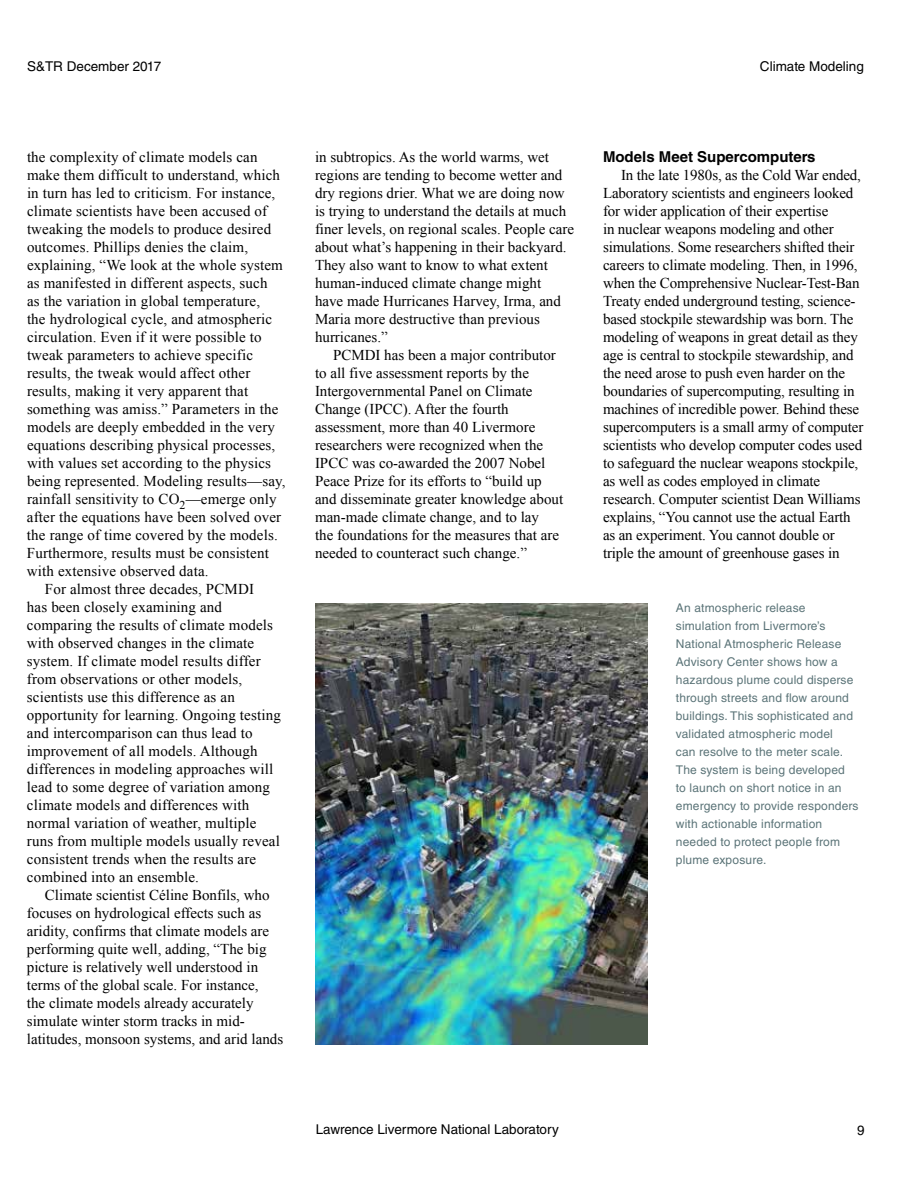
<style>
.page{position:relative;width:918px;height:1188px;background:#fff}
.page>*{position:absolute;margin:0;border:0;box-sizing:border-box;transform-origin:0 0}
.t1{font:15px/18px "Times New Roman";color:#000}
.t2{font:700 15px "Helvetica LT Std";color:#000}
.t3{font:13.5px "Helvetica LT Std";color:#000}
.t4{font:12px/18px "Helvetica LT Std";letter-spacing:.015em;color:#5b7478}
</style>
<div class="page">
<img style="left:316px;top:603px;width:331px;height:442px">
<p class="t3" style="left:27px;top:59px;width:136px">S&amp;TR December 2017</p>
<p class="t3" style="left:760px;top:59px;width:106px">Climate Modeling</p>
<p class="t1" style="left:27px;top:148px;width:232px">the complexity of climate models can</p>
<p class="t1" style="left:27px;top:166px;width:255px">make them difficult to understand, which</p>
<p class="t1" style="left:27px;top:184px;width:250px">in turn has led to criticism. For instance,</p>
<p class="t1" style="left:27px;top:202px;width:242px">climate scientists have been accused of</p>
<p class="t1" style="left:27px;top:220px;width:246px">tweaking the models to produce desired</p>
<p class="t1" style="left:27px;top:238px;width:223px">outcomes. Phillips denies the claim,</p>
<p class="t1" style="left:27px;top:256px;width:257px">explaining, “We look at the whole system</p>
<p class="t1" style="left:27px;top:274px;width:242px">as manifested in different aspects, such</p>
<p class="t1" style="left:27px;top:292px;width:235px">as the variation in global temperature,</p>
<p class="t1" style="left:27px;top:310px;width:247px">the hydrological cycle, and atmospheric</p>
<p class="t1" style="left:27px;top:328px;width:236px">circulation. Even if it were possible to</p>
<p class="t1" style="left:27px;top:346px;width:228px">tweak parameters to achieve specific</p>
<p class="t1" style="left:27px;top:364px;width:225px">results, the tweak would affect other</p>
<p class="t1" style="left:27px;top:382px;width:223px">results, making it very apparent that</p>
<p class="t1" style="left:27px;top:400px;width:253px">something was amiss.” Parameters in the</p>
<p class="t1" style="left:27px;top:418px;width:249px">models are deeply embedded in the very</p>
<p class="t1" style="left:27px;top:436px;width:250px">equations describing physical processes,</p>
<p class="t1" style="left:27px;top:454px;width:246px">with values set according to the physics</p>
<p class="t1" style="left:27px;top:472px;width:260px">being represented. Modeling results—say,</p>
<p class="t1" style="left:27px;top:490px;width:251px">rainfall sensitivity to CO<sub>2</sub>—emerge only</p>
<p class="t1" style="left:27px;top:508px;width:256px">after the equations have been solved over</p>
<p class="t1" style="left:27px;top:526px;width:252px">the range of time covered by the models.</p>
<p class="t1" style="left:27px;top:544px;width:243px">Furthermore, results must be consistent</p>
<p class="t1" style="left:27px;top:562px;width:183px">with extensive observed data.</p>
<p class="t1" style="left:45px;top:580px;width:211px">For almost three decades, PCMDI</p>
<p class="t1" style="left:27px;top:598px;width:197px">has been closely examining and</p>
<p class="t1" style="left:27px;top:616px;width:248px">comparing the results of climate models</p>
<p class="t1" style="left:27px;top:634px;width:229px">with observed changes in the climate</p>
<p class="t1" style="left:27px;top:652px;width:235px">system. If climate model results differ</p>
<p class="t1" style="left:27px;top:670px;width:217px">from observations or other models,</p>
<p class="t1" style="left:27px;top:688px;width:209px">scientists use this difference as an</p>
<p class="t1" style="left:27px;top:706px;width:255px">opportunity for learning. Ongoing testing</p>
<p class="t1" style="left:27px;top:724px;width:227px">and intercomparison can thus lead to</p>
<p class="t1" style="left:27px;top:742px;width:232px">improvement of all models. Although</p>
<p class="t1" style="left:27px;top:760px;width:248px">differences in modeling approaches will</p>
<p class="t1" style="left:27px;top:778px;width:245px">lead to some degree of variation among</p>
<p class="t1" style="left:27px;top:796px;width:224px">climate models and differences with</p>
<p class="t1" style="left:27px;top:814px;width:231px">normal variation of weather, multiple</p>
<p class="t1" style="left:27px;top:832px;width:254px">runs from multiple models usually reveal</p>
<p class="t1" style="left:27px;top:850px;width:231px">consistent trends when the results are</p>
<p class="t1" style="left:27px;top:868px;width:174px">combined into an ensemble.</p>
<p class="t1" style="left:45px;top:886px;width:226px">Climate scientist Céline Bonfils, who</p>
<p class="t1" style="left:27px;top:904px;width:236px">focuses on hydrological effects such as</p>
<p class="t1" style="left:27px;top:922px;width:244px">aridity, confirms that climate models are</p>
<p class="t1" style="left:27px;top:940px;width:241px">performing quite well, adding, “The big</p>
<p class="t1" style="left:27px;top:958px;width:233px">picture is relatively well understood in</p>
<p class="t1" style="left:27px;top:976px;width:233px">terms of the global scale. For instance,</p>
<p class="t1" style="left:27px;top:994px;width:228px">the climate models already accurately</p>
<p class="t1" style="left:27px;top:1012px;width:219px">simulate winter storm tracks in mid-</p>
<p class="t1" style="left:27px;top:1030px;width:258px">latitudes, monsoon systems, and arid lands</p>
<p class="t1" style="left:315px;top:148px;width:261px">in subtropics. As the world warms, wet regions are tending to become wetter and dry regions drier. What we are doing now is trying to understand the details at much finer levels, on regional scales. People care about what’s happening in their backyard.<br>They also want to know to what extent human-induced climate change might<br>have made Hurricanes Harvey, Irma, and Maria more destructive than previous hurricanes.”</p>
<p class="t1" style="left:315px;top:346px;width:250px;text-indent:18px">PCMDI has been a major contributor to all five assessment reports by the Intergovernmental Panel on Climate Change (IPCC). After the fourth assessment, more than 40 Livermore researchers were recognized when the IPCC was co-awarded the 2007 Nobel Peace Prize for its efforts to “build up and disseminate greater knowledge about man-made climate change, and to lay<br>the foundations for the measures that are needed to counteract such change.”</p>
<p class="t2" style="left:603px;top:148px;width:214px">Models Meet Supercomputers</p>
<p class="t1" style="left:603px;top:166px;width:262px;text-indent:18px">In the late 1980s, as the Cold War ended, Laboratory scientists and engineers looked for wider application of their expertise<br>in nuclear weapons modeling and other simulations. Some researchers shifted their careers to climate modeling. Then, in 1996, when the Comprehensive Nuclear-Test-Ban Treaty ended underground testing, science&shy;based stockpile stewardship was born. The modeling of weapons in great detail as they age is central to stockpile stewardship, and the need arose to push even harder on the boundaries of supercomputing, resulting in machines of incredible power. Behind these supercomputers is a small army of computer scientists who develop computer codes used to safeguard the nuclear weapons stockpile, as well as codes employed in climate research. Computer scientist Dean Williams explains, “You cannot use the actual Earth as an experiment. You cannot double or triple the amount of greenhouse gases in</p>
<p class="t4" style="left:676px;top:599px;width:184px">An atmospheric release simulation from Livermore’s<br>National Atmospheric Release<br>Advisory Center shows how a hazardous plume could disperse through streets and flow around buildings. This sophisticated and validated atmospheric model<br>can resolve to the meter scale.<br>The system is being developed<br>to launch on short notice in an emergency to provide responders with actionable information needed to protect people from plume exposure.</p>
<p class="t3" style="left:316px;top:1121px;width:245px">Lawrence Livermore National Laboratory</p>
<p class="t3" style="left:857px;top:1122px;width:9px">9</p>
</div>
